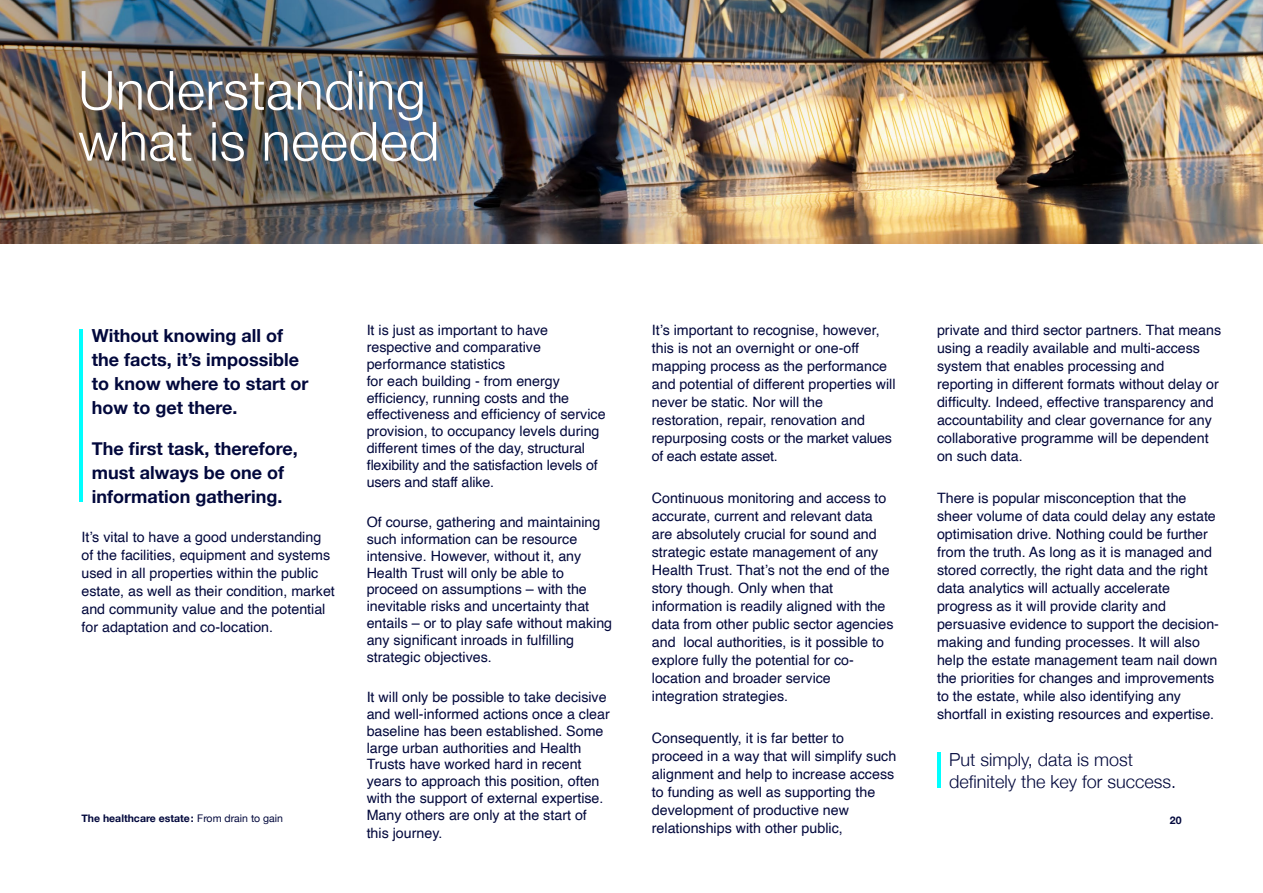
<style>
.page{position:relative;width:1263px;height:893px;background:#fff}
.page>*{position:absolute;margin:0;border:0;box-sizing:border-box;transform-origin:0 0}
.t1{font:300 54px/51px "Helvetica Neue";letter-spacing:.01em;color:#fff}
.t2{font:700 18px/24px "Helvetica Neue";color:#02083c}
.t3{font:300 18px/22.5px "Helvetica Neue";color:#02083c}
.t4{font:14.25px/18px "Helvetica";color:#02083c}
.t5{font:700 10.5px "Helvetica Neue";color:#02083c}
.s1{font-weight:400}
</style>
<div class="page">
<img style="left:0;top:0;width:1263px;height:244px">
<hr style="left:79px;top:329px;width:4px;height:173px;background:#0ff">
<hr style="left:937px;top:753px;width:3px;height:35px;background:#0ff">
<h1 class="t1" style="left:78px;top:61px;width:363px">Understanding what is needed</h1>
<p class="t4" style="left:937px;top:322px;width:286px">private and third sector partners. That means using a readily available and multi-access system that enables processing and reporting in different formats without delay or difficulty. Indeed, effective transparency and accountability and clear governance for any collaborative programme will be dependent on such data.</p>
<p class="t4" style="left:937px;top:490px;width:283px">There is popular misconception that the sheer volume of data could delay any estate optimisation drive. Nothing could be further from the truth. As long as it is managed and stored correctly, the right data and the right data analytics will actually accelerate progress as it will provide clarity and persuasive evidence to support the decision&shy;making and funding processes. It will also help the estate management team nail down the priorities for changes and improvements to the estate, while also identifying any shortfall in existing resources and expertise.</p>
<p class="t3" style="left:949px;top:747px;width:229px">Put simply, data is most definitely the key for success.</p>
<p class="t4" style="left:367px;top:322px;width:240px;line-height:16.8px">It is just as important to have respective and comparative performance statistics<br>for each building - from energy efficiency, running costs and the effectiveness and efficiency of service provision, to occupancy levels during different times of the day, structural flexibility and the satisfaction levels of users and staff alike.</p>
<p class="t4" style="left:367px;top:514px;width:247px;line-height:16.8px">Of course, gathering and maintaining such information can be resource intensive. However, without it, any Health Trust will only be able to proceed on assumptions – with the inevitable risks and uncertainty that entails – or to play safe without making any significant inroads in fulfilling strategic objectives.</p>
<p class="t4" style="left:367px;top:689px;width:245px;line-height:17px">It will only be possible to take decisive and well-informed actions once a clear baseline has been established. Some large urban authorities and Health Trusts have worked hard in recent years to approach this position, often with the support of external expertise.<br>Many others are only at the start of this journey.</p>
<p class="t4" style="left:652px;top:322px;width:245px">It’s important to recognise, however, this is not an overnight or one-off mapping process as the performance and potential of different properties will never be static. Nor will the restoration, repair, renovation and repurposing costs or the market values of each estate asset.</p>
<p class="t4" style="left:652px;top:490px;width:243px">Continuous monitoring and access to accurate, current and relevant data are absolutely crucial for sound and strategic estate management of any Health Trust. That’s not the end of the story though. Only when that information is readily aligned with the data from other public sector agencies and local authorities, is it possible to explore fully the potential for co&shy;location and broader service integration strategies.</p>
<p class="t4" style="left:652px;top:729px;width:246px">Consequently, it is far better to proceed in a way that will simplify such alignment and help to increase access to funding as well as supporting the development of productive new relationships with other public,</p>
<p class="t2" style="left:92px;top:324px;width:218px">Without knowing all of the facts, it’s impossible to know where to start or how to get there.</p>
<p class="t2" style="left:92px;top:437px;width:208px">The first task, therefore, must always be one of information gathering.</p>
<p class="t4" style="left:81px;top:529px;width:255px">It’s vital to have a good understanding of the facilities, equipment and systems used in all properties within the public estate, as well as their condition, market and community value and the potential for adaptation and co-location.</p>
<p class="t5" style="left:81px;top:810px;width:203px">The healthcare estate: <span class="s1">From drain to gain</span></p>
<p class="t5" style="left:1170px;top:812px;width:13px">20</p>
</div>
